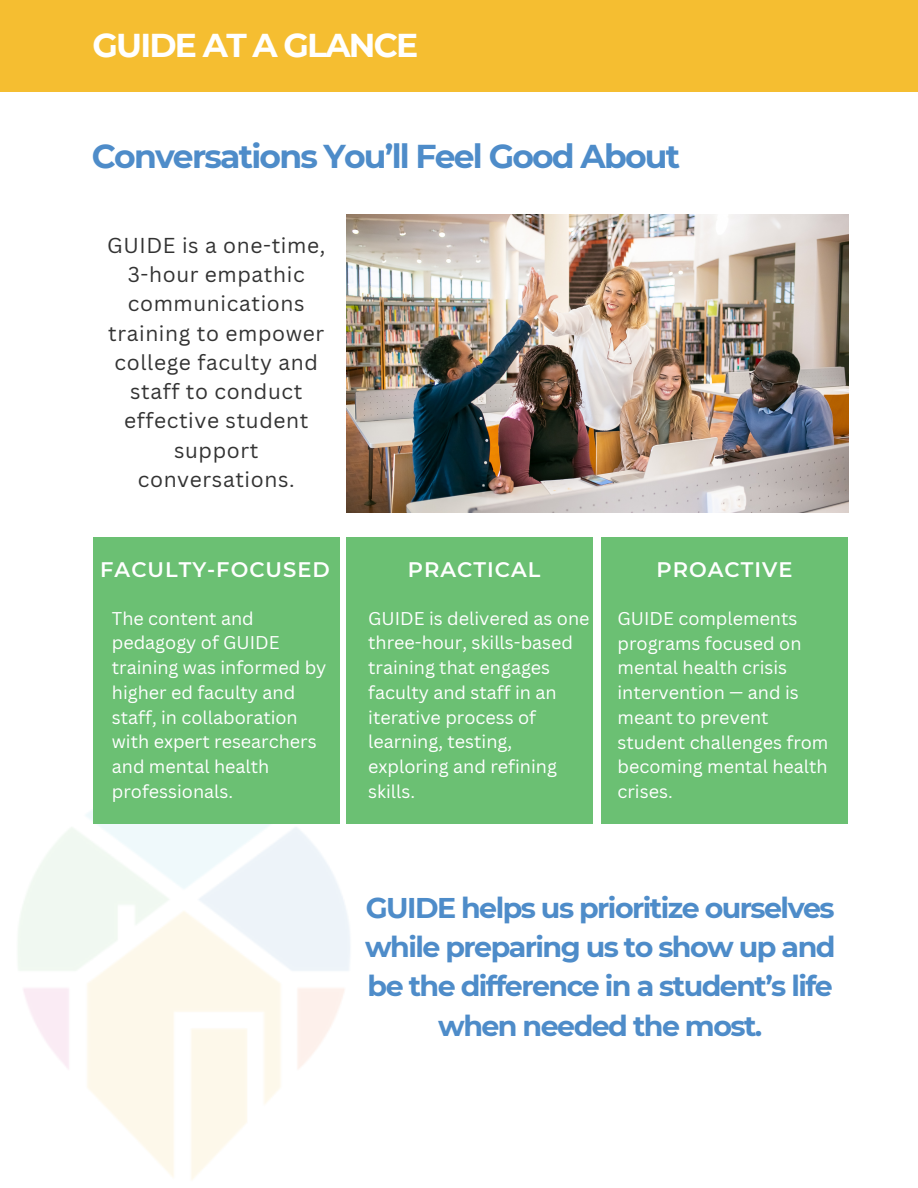
<style>
.page{position:relative;width:918px;height:1188px;background:#fff}
.page>*{position:absolute;margin:0;border:0;box-sizing:border-box;transform-origin:0 0}
.t1{font:700 33px "Montserrat";letter-spacing:-.055em;color:#4e8cc9}
.t2{font:700 33px "Montserrat";letter-spacing:-.055em;color:#fff}
.t3{font:700 28.5px/39.3px "Montserrat";letter-spacing:-.055em;color:#4e8cc9;text-align:center}
.t4{font:21px/29.2px "Canva Sans";letter-spacing:.03em;color:#333;text-align:center}
.t5{font:600 21px "Montserrat";letter-spacing:.045em;color:#fff}
.t6{font:18px/24.8px "Canva Sans";color:#fff}
</style>
<div class="page">
<div style="left:0;top:0;width:918px;height:92px;background:#f5be31"></div>
<div style="left:346px;top:537px;width:247px;height:286px;background:#6bc073"></div>
<div style="left:601px;top:537px;width:247px;height:286px;background:#6bc073"></div>
<div style="left:93px;top:537px;width:247px;height:286px;background:#6bc073"></div>
<img style="left:346px;top:214px;width:502px;height:298px">
<h5 class="t2" style="left:93px;top:25px;width:327px">GUIDE AT A GLANCE</h5>
<h2 class="t1" style="left:92px;top:136px;width:590px">Conversations You’ll Feel Good About</h2>
<p class="t4" style="left:107px;top:230px;width:220px">GUIDE is a one-time,<br>3-hour empathic communications training to empower college faculty and staff to conduct effective student support conversations.</p>
<h4 class="t5" style="left:100px;top:557px;width:231px">FACULTY-FOCUSED</h4>
<p class="t5" style="left:408px;top:556px;width:134px">PRACTICAL</p>
<h4 class="t5" style="left:657px;top:556px;width:137px">PROACTIVE</h4>
<p class="t6" style="left:112px;top:605px;width:216px">The content and pedagogy of GUIDE training was informed by higher ed faculty and staff, in collaboration with expert researchers and mental health professionals.</p>
<h4 class="t6" style="left:368px;top:605px;width:223px">GUIDE is delivered as one three-hour, skills-based training that engages faculty and staff in an iterative process of learning, testing, exploring and refining skills.</h4>
<h1 class="t6" style="left:618px;top:605px;width:212px">GUIDE complements programs focused on mental health crisis intervention — and is meant to prevent student challenges from becoming mental health crises.</h1>
<p class="t3" style="left:365px;top:888px;width:472px">GUIDE helps us prioritize ourselves while preparing us to show up and be the difference in a student’s life when needed the most.</p>
</div>
